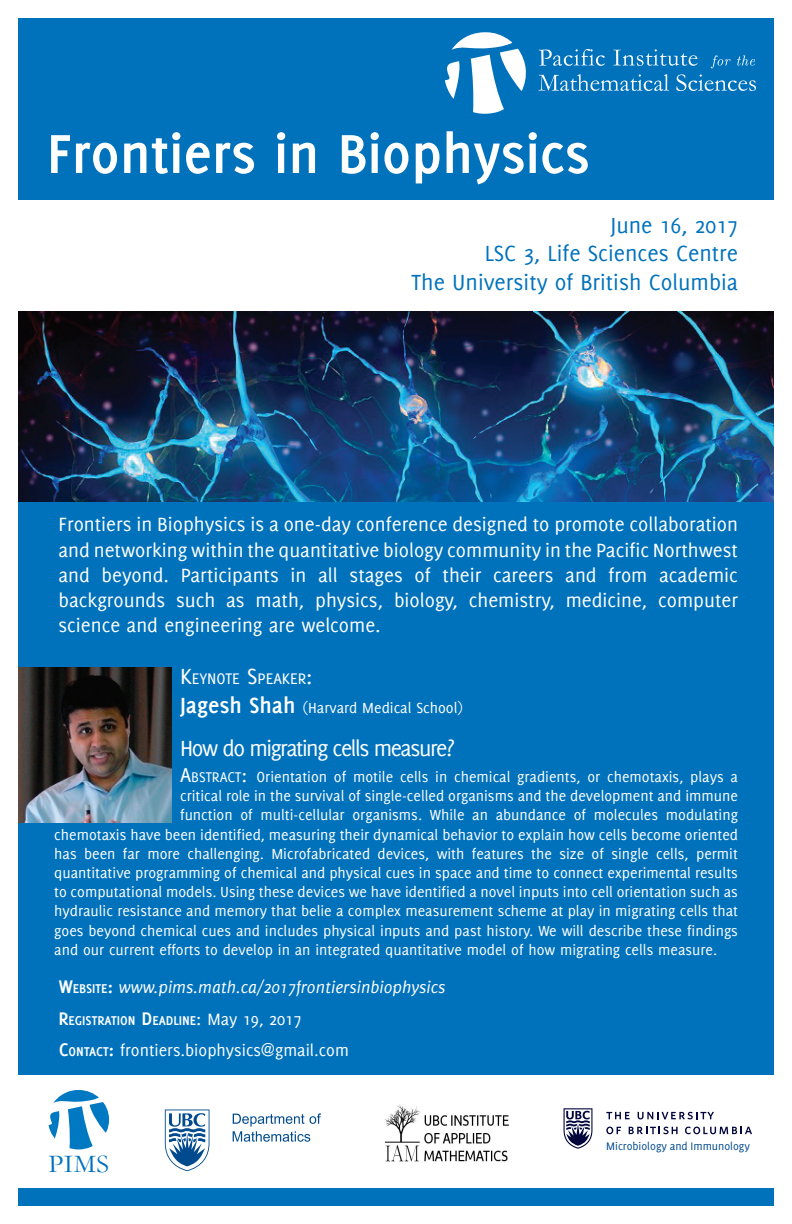
<style>
.page{position:relative;width:792px;height:1224px;background:#fff}
.page>*{position:absolute;margin:0;border:0;box-sizing:border-box;transform-origin:0 0}
.t1{font:700 60px "Delicious";color:#fff}
.t2{font:25.9px "Garamond";color:#0071bb}
.t3{font:24px/28.8px "Delicious";color:#0072bc;text-align:right}
.t4{font:24px "Delicious";letter-spacing:-.06em;color:#fff}
.t5{font:21px/25.2px "Delicious";color:#fff;text-align:justify}
.t6{font:italic 18px "Delicious";color:#fff}
.t7{font:18px "Delicious";color:#fff}
.t8{font:16.8px "Delicious";color:#fff}
.t9{font:16px "Delicious";color:#fff}
.t10{font:700 14px "Delicious";color:#fff}
.t11{font:12px "Delicious";color:#004a8d}
.s1{font-size:24px}
.s2{font-weight:700;font-size:24px}
.s3{font-size:22px}
.s4{font-size:15.4px}
.s5{font-weight:700;font-style:normal;font-size:20px}
.s6{font-weight:700;font-style:normal;font-size:14px}
.s7{font-size:20px}
.s8{font-weight:400;font-size:20px}
.s9{font-weight:400;font-size:18px}
.s10{font-weight:700;font-size:20px}
.s11{font-weight:700;font-size:14px}
</style>
<div class="page">
<div style="left:18px;top:18px;width:756px;height:1188px;background:#0072bc"></div>
<div style="left:0;top:1075px;width:792px;height:113px;background:#fff"></div>
<div style="left:0;top:200px;width:792px;height:258px;background:#fff"></div>
<img style="left:18px;top:312px;width:756px;height:189px">
<svg style="left:446px;top:32px;width:80px;height:82px"></svg>
<svg style="left:539px;top:49px;width:66px;height:17px"></svg>
<svg style="left:613px;top:49px;width:85px;height:17px"></svg>
<svg style="left:711px;top:55px;width:20px;height:13px"></svg>
<svg style="left:737px;top:55px;width:18px;height:11px"></svg>
<svg style="left:538px;top:74px;width:131px;height:17px"></svg>
<svg style="left:676px;top:74px;width:80px;height:17px"></svg>
<img style="left:18px;top:667px;width:153px;height:155px">
<svg style="left:48px;top:1090px;width:61px;height:59px"></svg>
<svg style="left:165px;top:1110px;width:45px;height:61px"></svg>
<svg style="left:233px;top:1113px;width:88px;height:29px"></svg>
<img style="left:384px;top:1104px;width:125px;height:58px">
<svg style="left:564px;top:1108px;width:28px;height:41px"></svg>
<svg style="left:606px;top:1112px;width:24px;height:7px"></svg>
<svg style="left:638px;top:1112px;width:76px;height:7px"></svg>
<svg style="left:606px;top:1127px;width:15px;height:7px"></svg>
<svg style="left:629px;top:1127px;width:49px;height:7px"></svg>
<svg style="left:685px;top:1127px;width:67px;height:7px"></svg>
<h1 class="t1" style="left:47px;top:119px;width:544px">Frontiers in Biophysics</h1>
<h3 class="t3" style="left:412px;top:210px;width:328px">June 16, 2017<br>LSC 3, Life Sciences Centre<br>The University of British Columbia</h3>
<p class="t5" style="left:58px;top:512px;width:681px">Frontiers in Biophysics is a one-day conference designed to promote collaboration and networking within the quantitative biology community in the Pacific Northwest and beyond. Participants in all stages of their careers and from academic backgrounds such as math, physics, biology, chemistry, medicine, computer science and engineering are welcome.</p>
<p class="t8" style="left:180px;top:669px;width:134px"><span class="s1">K</span>EYNOTE <span class="s1">S</span>PEAKER<span class="s1">:</span></p>
<p class="t9" style="left:180px;top:699px;width:284px"><span class="s2">Jagesh Shah</span> (Harvard Medical School)</p>
<h3 class="t4" style="left:180px;top:734px;width:276px">How do migrating cells measure?</h3>
<p class="t9" style="left:180px;top:768px;width:559px"><span class="s3">A</span><span class="s4">BSTRACT</span><span class="s3">:</span> Orientation of motile cells in chemical gradients, or chemotaxis, plays a</p>
<p class="t9" style="left:180px;top:787px;width:559px">critical role in the survival of single-celled organisms and the development and immune</p>
<p class="t9" style="left:180px;top:806px;width:559px">function of multi-cellular organisms. While an abundance of molecules modulating</p>
<p class="t9" style="left:54px;top:825px;width:685px">chemotaxis have been identified, measuring their dynamical behavior to explain how cells become oriented</p>
<p class="t9" style="left:54px;top:845px;width:685px">has been far more challenging. Microfabricated devices, with features the size of single cells, permit</p>
<p class="t9" style="left:54px;top:864px;width:685px">quantitative programming of chemical and physical cues in space and time to connect experimental results</p>
<p class="t9" style="left:54px;top:883px;width:685px">to computational models. Using these devices we have identified a novel inputs into cell orientation such as</p>
<p class="t9" style="left:54px;top:902px;width:685px">hydraulic resistance and memory that belie a complex measurement scheme at play in migrating cells that</p>
<p class="t9" style="left:54px;top:921px;width:685px">goes beyond chemical cues and includes physical inputs and past history. We will describe these findings</p>
<p class="t9" style="left:54px;top:941px;width:665px">and our current efforts to develop in an integrated quantitative model of how migrating cells measure.</p>
<p class="t6" style="left:59px;top:977px;width:389px"><span class="s5">W</span><span class="s6">EBSITE</span><span class="s5">:</span> www.pims.math.ca/2017frontiersinbiophysics</p>
<p class="t10" style="left:58px;top:1012px;width:244px"><span class="s7">R</span>EGISTRATION <span class="s7">D</span>EADLINE<span class="s8">:</span> <span class="s9">May 19, 2017</span></p>
<p class="t7" style="left:59px;top:1040px;width:292px"><span class="s10">C</span><span class="s11">ONTACT</span><span class="s10">:</span> frontiers.biophysics@gmail.com</p>
<h2 class="t2" style="left:48px;top:1147px;width:62px">PIMS</h2>
<p class="t11" style="left:606px;top:1140px;width:145px">Microbiology and Immunology</p>
</div>
